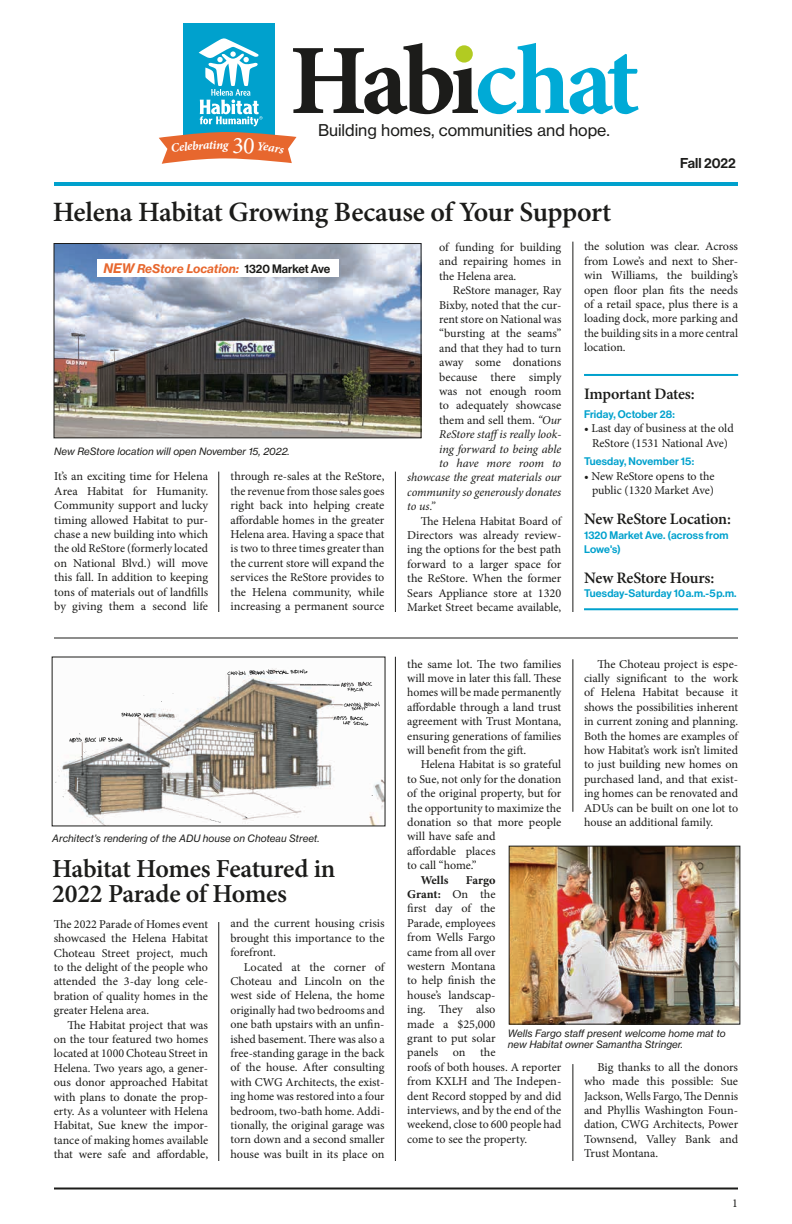
<style>
.page{position:relative;width:792px;height:1224px;background:#fff}
.page>*{position:absolute;margin:0;border:0;box-sizing:border-box;transform-origin:0 0}
.t1{font:600 28px "Minion Pro";letter-spacing:-.02em;color:#1c1c1a}
.t2{font:600 26px/25px "Minion Pro";letter-spacing:-.015em;color:#1c1c1a}
.t3{font:600 16px "Minion Pro";letter-spacing:-.02em;color:#1c1c1a}
.t4{font:16px "N Haas Grotesk TX Pro 55 Rg";color:#1c1c1a}
.t5{font:14px "N Haas Grotesk DS Pro 65 Md";color:#1c1c1a}
.t6{font:italic 700 12.5px "Minion Pro";color:#fff}
.t7{font:12px/14.4px "Minion Pro";letter-spacing:-.005em;color:#1c1c1a;text-align:justify}
.t8{font:italic 12px "Minion Pro";letter-spacing:-.01em;color:#1c1c1a}
.t9{font:12px "N Haas Grotesk TX Pro 76 Bd It";color:#e7672e}
.t10{font:700 12px "Minion Pro";color:#1c1c1a}
.t11{font:10.8px/14.4px "N Haas Grotesk DS Pro 65 Md";letter-spacing:.01em;color:#00a1cd}
.t12{font:10px/11px "N Haas Grotesk TX Pro 56 It";color:#1c1c1a}
.s1{font-style:italic}
.s2{font-size:13px}
.s3{font-family:"N Haas Grotesk DS Pro 65 Md";color:#1c1c1a}
.s4{font-weight:700}
</style>
<div class="page">
<hr style="left:54px;top:1188px;width:684px;height:2px;background:#1c1c1a">
<hr style="left:54px;top:182px;width:684px;height:4px;background:#00a1cd">
<div style="left:184px;top:23px;width:91px;height:117px;background:#00a1cd"></div>
<svg style="left:199px;top:38px;width:64px;height:88px"></svg>
<svg style="left:293px;top:43px;width:346px;height:71px"></svg>
<div style="left:456px;top:45px;width:17px;height:18px;background:#b2cb22;border-radius:50%"></div>
<hr style="left:573px;top:242px;width:1px;height:370px;background:#1c1c1a">
<hr style="left:573px;top:659px;width:1px;height:153px;background:#1c1c1a">
<hr style="left:573px;top:1064px;width:1px;height:97px;background:#1c1c1a">
<hr style="left:395px;top:472px;width:1px;height:140px;background:#1c1c1a">
<hr style="left:395px;top:657px;width:1px;height:504px;background:#1c1c1a">
<hr style="left:219px;top:472px;width:1px;height:140px;background:#1c1c1a">
<hr style="left:219px;top:922px;width:1px;height:239px;background:#1c1c1a">
<img style="left:511px;top:848px;width:227px;height:174px">
<div style="left:509px;top:846px;width:231px;height:178px;border:1px solid #1c1c1a"></div>
<img style="left:56px;top:245px;width:363px;height:191px">
<div style="left:54px;top:243px;width:367px;height:195px;border:1px solid #1c1c1a"></div>
<hr style="left:54px;top:638px;width:684px;height:1px;background:#1c1c1a">
<svg style="left:52px;top:656px;width:334px;height:170px"></svg>
<div style="left:97px;top:259px;width:242px;height:18px;background:#fff"></div>
<hr style="left:584px;top:374px;width:154px;height:2px;background:#00a1cd">
<hr style="left:584px;top:608px;width:154px;height:2px;background:#00a1cd">
<svg style="left:159px;top:132px;width:138px;height:32px"></svg>
<p class="t6" style="left:223px;top:136px;width:7px">g</p>
<h3 class="t4" style="left:318px;top:121px;width:293px">Building homes, communities and hope.</h3>
<p class="t5" style="left:680px;top:155px;width:57px">Fall 2022</p>
<h1 class="t1" style="left:53px;top:193px;width:560px">Helena Habitat Growing Because of Your Support</h1>
<p class="t7" style="left:439px;top:240px;width:124px">of funding for building and repairing homes in the Helena area.</p>
<p class="t7" style="left:453px;top:283px;width:110px">ReStore manager, Ray</p>
<p class="t7" style="left:439px;top:298px;width:124px">Bixby, noted that the cur-</p>
<p class="t7" style="left:439px;top:312px;width:124px">rent store on National was</p>
<p class="t7" style="left:439px;top:326px;width:124px">“bursting at the seams”</p>
<p class="t7" style="left:439px;top:341px;width:124px">and that they had to turn</p>
<p class="t7" style="left:439px;top:355px;width:124px">away some donations</p>
<p class="t7" style="left:439px;top:370px;width:124px">because there simply</p>
<p class="t7" style="left:439px;top:384px;width:124px">was not enough room</p>
<p class="t7" style="left:439px;top:398px;width:124px">to adequately showcase</p>
<p class="t7" style="left:439px;top:413px;width:124px">them and sell them. <span class="s1">“Our</span></p>
<p class="t8" style="left:439px;top:426px;width:124px">ReStore staffis really look-</p>
<p class="t8" style="left:439px;top:440px;width:124px">ing forward to being able</p>
<p class="t8" style="left:439px;top:455px;width:124px">to have more room to</p>
<p class="t8" style="left:407px;top:469px;width:156px">showcase the great materials our</p>
<p class="t8" style="left:407px;top:484px;width:156px">community so generously donates</p>
<p class="t8" style="left:407px;top:498px;width:29px">to us.”</p>
<p class="t7" style="left:407px;top:514px;width:156px;text-indent:14px">The Helena Habitat Board of Directors was already review&shy;ing the options for the best path forward to a larger space for the ReStore. When the former Sears Appliance store at 1320<br>Market Street became available,</p>
<p class="t7" style="left:584px;top:239px;width:156px">the solution was clear. Across from Lowe’s and next to Sher&shy;win Williams, the building’s open floor plan fits the needs of a retail space, plus there is a loading dock, more parking and the building sits in a more central location.</p>
<h3 class="t3" style="left:584px;top:383px;width:112px">Important Dates:</h3>
<p class="t11" style="left:584px;top:407px;width:92px">Friday, October 28:</p>
<p class="t7" style="left:584px;top:421px;width:151px;text-align:center">• Last day of business at the old<br>ReStore (1531 National Ave)</p>
<p class="t11" style="left:584px;top:455px;width:112px">Tuesday, November 15:</p>
<p class="t7" style="left:584px;top:469px;width:132px;text-align:right">• New ReStore opens to the public (1320 Market Ave)</p>
<h3 class="t3" style="left:584px;top:508px;width:148px">New ReStore Location:</h3>
<p class="t11" style="left:584px;top:528px;width:146px">1320 Market Ave. (across from<br>Lowe's)</p>
<h3 class="t3" style="left:584px;top:567px;width:132px">New ReStore Hours:</h3>
<p class="t11" style="left:584px;top:586px;width:154px">Tuesday-Saturday 10 a.m.-5 p.m.</p>
<p class="t9" style="left:104px;top:261px;width:228px"><span class="s2">NEW</span> ReStore Location: <span class="s3">1320 Market Ave</span></p>
<p class="t12" style="left:54px;top:446px;width:237px">New ReStore location will open November 15, 2022.</p>
<p class="t7" style="left:54px;top:469px;width:155px">It’s an exciting time for Helena Area Habitat for Humanity.<br>Community support and lucky timing allowed Habitat to pur&shy;chase a new building into which the old ReStore (formerly located on National Blvd.) will move this fall. In addition to keeping tons of materials out of landfills by giving them a second life</p>
<p class="t7" style="left:231px;top:469px;width:155px">through re-sales at the ReStore, the revenue from those sales goes right back into helping create affordable homes in the greater Helena area. Having a space that is two to three times greater than the current store will expand the services the ReStore provides to the Helena community, while increasing a permanent source</p>
<p class="t12" style="left:52px;top:833px;width:269px">Architect’s rendering of the ADU house on Choteau Street.</p>
<h2 class="t2" style="left:52px;top:856px;width:285px">Habitat Homes Featured in<br>2022 Parade of Homes</h2>
<p class="t7" style="left:54px;top:917px;width:156px">The 2022 Parade of Homes event showcased the Helena Habitat Choteau Street project, much to the delight of the people who attended the 3-day long cele&shy;bration of quality homes in the greater Helena area.</p>
<p class="t7" style="left:54px;top:1018px;width:156px;text-indent:13px">The Habitat project that was on the tour featured two homes located at 1000 Choteau Street in Helena. Two years ago, a gener&shy;ous donor approached Habitat with plans to donate the prop&shy;erty. As a volunteer with Helena Habitat, Sue knew the impor&shy;tance of making homes available that were safe and affordable,</p>
<p class="t7" style="left:230px;top:916px;width:156px">and the current housing crisis brought this importance to the forefront.</p>
<p class="t7" style="left:230px;top:960px;width:156px;text-indent:14px">Located at the corner of Choteau and Lincoln on the west side of Helena, the home originally had two bedrooms and one bath upstairs with an unfin&shy;ished basement. There was also a free-standing garage in the back of the house. After consulting with CWG Architects, the exist&shy;ing home was restored into a four bedroom, two-bath home. Addi&shy;tionally, the original garage was torn down and a second smaller house was built in its place on</p>
<p class="t7" style="left:407px;top:657px;width:156px">the same lot. The two families will move in later this fall. These homes will be made permanently affordable through a land trust agreement with Trust Montana, ensuring generations of families will benefit from the gift.</p>
<p class="t7" style="left:407px;top:758px;width:156px;text-align:left;text-indent:14px">Helena Habitat is so grateful to Sue, not only for the donation of the original property, but for the opportunity to maximize the donation so that more people will have safe and<br>affordable places<br>to call “home.”</p>
<p class="t10" style="left:421px;top:871px;width:29px">Wells</p>
<p class="t7" style="left:584px;top:657px;width:156px;text-indent:14px">The Choteau project is espe&shy;cially significant to the work of Helena Habitat because it shows the possibilities inherent in current zoning and planning.<br>Both the homes are examples of how Habitat’s work isn’t limited to just building new homes on purchased land, and that exist&shy;ing homes can be renovated and ADUs can be built on one lot to house an additional family.</p>
<p class="t7" style="left:407px;top:873px;width:156px;text-align:left;text-indent:59px"><span class="s4">Fargo<br>Grant:</span> On the<br>first day of the<br>Parade, employees<br>from Wells Fargo<br>came from all over<br>western Montana<br>to help finish the<br>house’s landscap-<br>ing. They also<br>made a $25,000<br>grant to put solar<br>panels on the<br>roofs of both houses. A reporter from KXLH and The Indepen&shy;dent Record stopped by and did interviews, and by the end of the weekend, close to 600 people had come to see the property.</p>
<p class="t12" style="left:508px;top:1028px;width:219px">Wells Fargo staff present welcome home mat to new Habitat owner Samantha Stringer.</p>
<p class="t7" style="left:584px;top:1060px;width:156px;text-indent:14px">Big thanks to all the donors who made this possible: Sue Jackson, Wells Fargo, The Dennis and Phyllis Washington Foun&shy;dation, CWG Architects, Power Townsend, Valley Bank and Trust Montana.</p>
<p class="t7" style="left:732px;top:1196px;width:7px">1</p>
</div>
